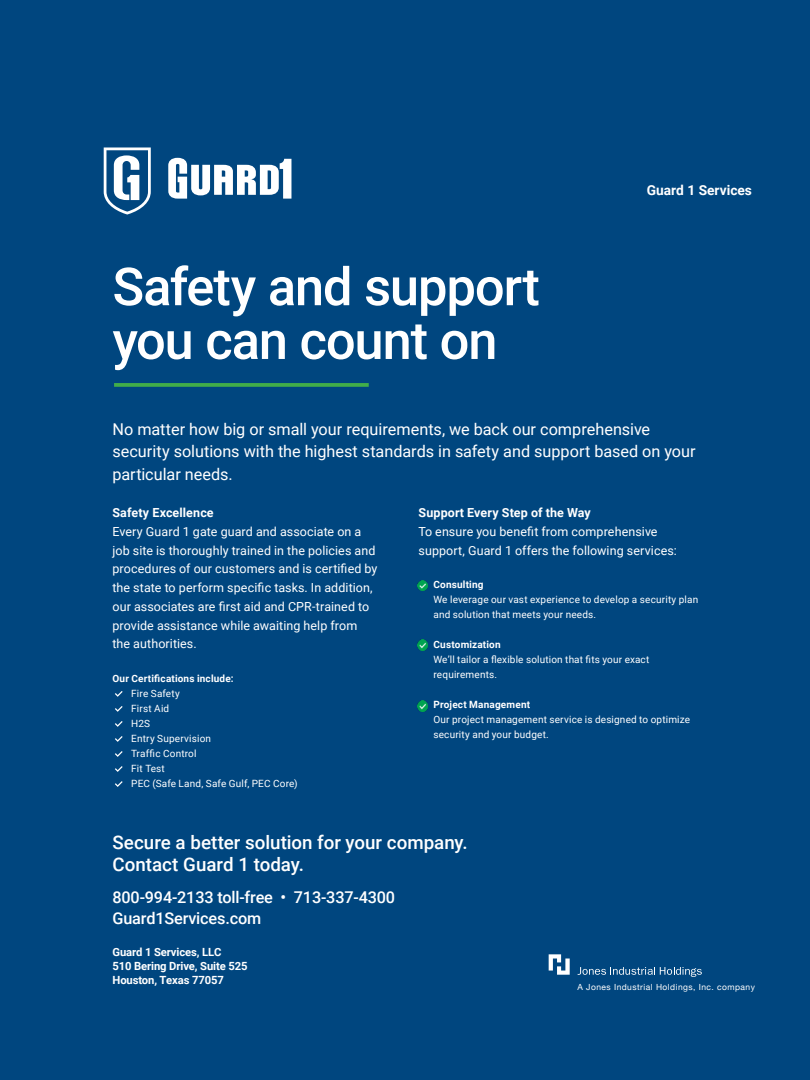
<style>
.page{position:relative;width:810px;height:1080px;background:#00467f}
.page>*{position:absolute;margin:0;border:0;box-sizing:border-box;transform-origin:0 0}
.t1{font:500 52.5px/53.8px "Roboto";letter-spacing:-.02em;color:#fff}
.t2{font:500 18.75px/21.2px "Roboto";color:#fff}
.t3{font:16.25px/22.5px "Roboto";letter-spacing:-.005em;color:#fff}
.t4{font:500 16.25px/21.2px "Roboto";letter-spacing:-.01em;color:#fff}
.t5{font:700 13.75px "Roboto";color:#fff}
.t6{font:12.5px/18.8px "Roboto";letter-spacing:.005em;color:#fff}
.t7{font:700 12.5px "Roboto";letter-spacing:.01em;color:#fff}
.t8{font:700 11.25px/14.4px "Roboto";letter-spacing:-.01em;color:#fff}
.t9{font:10px/15px "Roboto";letter-spacing:.015em;color:#fff}
.t10{font:700 10px "Roboto";letter-spacing:.015em;color:#fff}
.t11{font:8.5px "Helvetica Neue";letter-spacing:.055em;color:#fff}
</style>
<div class="page">
<svg style="left:168px;top:158px;width:123px;height:41px"></svg>
<svg style="left:104px;top:147px;width:47px;height:68px"></svg>
<svg style="left:114px;top:383px;width:255px;height:4px"></svg>
<svg style="left:417px;top:581px;width:11px;height:10px"></svg>
<svg style="left:417px;top:640px;width:11px;height:10px"></svg>
<svg style="left:417px;top:701px;width:11px;height:10px"></svg>
<svg style="left:115px;top:691px;width:8px;height:6px"></svg>
<svg style="left:115px;top:721px;width:8px;height:6px"></svg>
<svg style="left:115px;top:751px;width:8px;height:6px"></svg>
<svg style="left:115px;top:706px;width:8px;height:6px"></svg>
<svg style="left:115px;top:736px;width:8px;height:6px"></svg>
<svg style="left:115px;top:766px;width:8px;height:6px"></svg>
<svg style="left:115px;top:781px;width:8px;height:6px"></svg>
<svg style="left:549px;top:954px;width:21px;height:21px"></svg>
<svg style="left:578px;top:967px;width:124px;height:10px"></svg>
<h1 class="t1" style="left:112px;top:258px;width:429px">Safety and support you can count on</h1>
<p class="t5" style="left:647px;top:181px;width:107px">Guard 1 Services</p>
<h3 class="t3" style="left:112px;top:417px;width:585px">No matter how big or small your requirements, we back our comprehensive security solutions with the highest standards in safety and support based on your particular needs.</h3>
<p class="t7" style="left:112px;top:504px;width:103px">Safety Excellence</p>
<p class="t6" style="left:112px;top:522px;width:267px">Every Guard 1 gate guard and associate on a job site is thoroughly trained in the policies and procedures of our customers and is certified by the state to perform specific tasks. In addition, our associates are first aid and CPR-trained to provide assistance while awaiting help from the authorities.</p>
<p class="t10" style="left:112px;top:672px;width:123px">Our Certifications include:</p>
<p class="t9" style="left:131px;top:686px;width:168px">Fire Safety<br>First Aid<br>H2S<br>Entry Supervision<br>Traffic Control<br>Fit Test<br>PEC (Safe Land, Safe Gulf, PEC Core)</p>
<p class="t7" style="left:418px;top:504px;width:174px">Support Every Step of the Way</p>
<p class="t6" style="left:418px;top:522px;width:260px">To ensure you benefit from comprehensive support, Guard 1 offers the following services:</p>
<p class="t10" style="left:433px;top:578px;width:52px">Consulting</p>
<p class="t9" style="left:433px;top:592px;width:266px">We leverage our vast experience to develop a security plan and solution that meets your needs.</p>
<p class="t10" style="left:433px;top:638px;width:69px">Customization</p>
<p class="t9" style="left:433px;top:652px;width:217px">We’ll tailor a flexible solution that fits your exact requirements.</p>
<p class="t10" style="left:433px;top:698px;width:98px">Project Management</p>
<p class="t9" style="left:433px;top:712px;width:258px">Our project management service is designed to optimize security and your budget.</p>
<h2 class="t2" style="left:112px;top:831px;width:357px">Secure a better solution for your company.<br>Contact Guard 1 today.</h2>
<h3 class="t4" style="left:112px;top:886px;width:284px">800-994-2133 toll-free • 713-337-4300<br>Guard1Services.com</h3>
<p class="t8" style="left:112px;top:944px;width:137px">Guard 1 Services, LLC<br>510 Bering Drive, Suite 525<br>Houston, Texas 77057</p>
<p class="t11" style="left:577px;top:981px;width:179px">A Jones Industrial Holdings, Inc. company</p>
</div>
